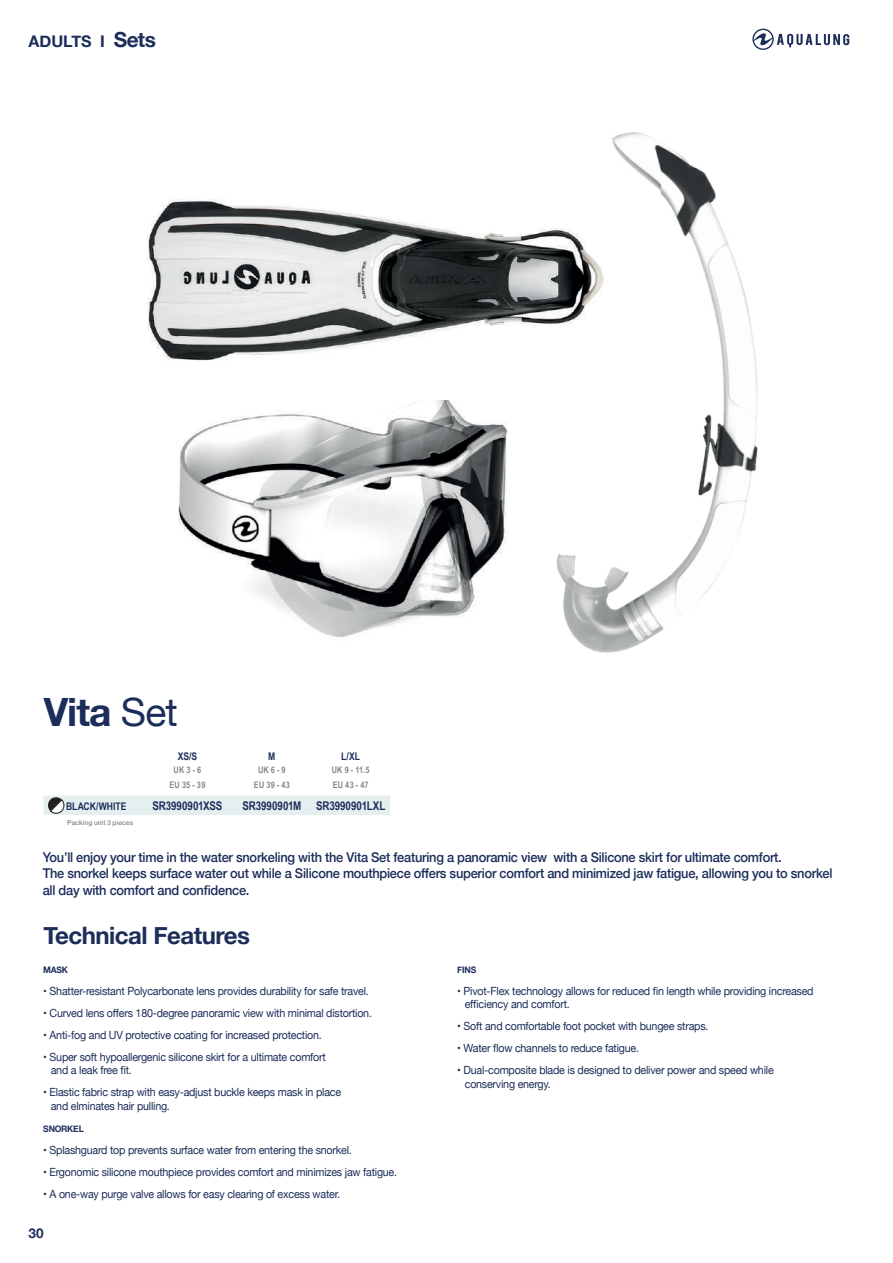
<style>
.page{position:relative;width:893px;height:1263px;background:#fff}
.page>*{position:absolute;margin:0;border:0;box-sizing:border-box;transform-origin:0 0}
.t1{font:700 39px "Helvetica Neue";color:#1c2d5a}
.t2{font:700 24px "Helvetica Neue";letter-spacing:-.02em;color:#1c2d5a}
.t3{font:700 16.05px "Helvetica Neue";color:#1c2d5a}
.t4{font:500 13.5px/16.5px "Helvetica Neue";letter-spacing:-.02em;color:#1c2d5a;scale:.95 1}
.t5{font:700 13.5px "Helvetica Neue";color:#1c2d5a}
.t6{font:700 12px "Arial Narrow";letter-spacing:-.005em;color:#1c2d5a}
.t7{font:11.25px/13.5px "Helvetica Neue";letter-spacing:-.02em;color:#1c2d5a;scale:.95 1}
.t8{font:700 10.5px "Arial Narrow";letter-spacing:-.005em;color:#1c2d5a}
.t9{font:700 9px "Arial Narrow";letter-spacing:.025em;color:#848689}
.t10{font:700 9px "Helvetica Neue";letter-spacing:-.02em;color:#1c2d5a;scale:.95 1}
.t11{font:500 6.75px "Helvetica Neue";letter-spacing:.005em;color:#848689}
.s1{font-size:20.85px}
.s2{font-weight:400}
</style>
<div class="page">
<svg style="left:752px;top:29px;width:97px;height:21px"></svg>
<svg style="left:43px;top:795px;width:347px;height:20px;background:#e3ebec"></svg>
<img style="left:557px;top:132px;width:201px;height:521px">
<img style="left:178px;top:400px;width:330px;height:237px">
<img style="left:147px;top:196px;width:460px;height:204px">
<h3 class="t3" style="left:29px;top:29px;width:129px">ADULTS I <span class="s1">Sets</span></h3>
<h1 class="t1" style="left:44px;top:681px;width:135px">Vita <span class="s2">Set</span></h1>
<p class="t8" style="left:178px;top:749px;width:21px">XS/S</p>
<p class="t8" style="left:268px;top:749px;width:9px">M</p>
<p class="t8" style="left:341px;top:749px;width:21px">L/XL</p>
<p class="t9" style="left:174px;top:763px;width:29px">UK 3 - 6</p>
<p class="t9" style="left:258px;top:763px;width:29px">UK 6 - 9</p>
<p class="t9" style="left:332px;top:763px;width:39px">UK 9 - 11.5</p>
<p class="t9" style="left:170px;top:778px;width:37px">EU 35 - 39</p>
<p class="t9" style="left:254px;top:778px;width:37px">EU 39 - 43</p>
<p class="t9" style="left:333px;top:778px;width:37px">EU 43 - 47</p>
<p class="t8" style="left:66px;top:798px;width:62px">BLACK/WHITE</p>
<p class="t6" style="left:152px;top:796px;width:71px">SR3990901XSS</p>
<p class="t6" style="left:242px;top:796px;width:144px">SR3990901M SR3990901LXL</p>
<p class="t11" style="left:67px;top:817px;width:67px">Packing unit 3 pieces</p>
<p class="t4" style="left:43px;top:848px;width:833px">You’ll enjoy your time in the water snorkeling with the Vita Set featuring a panoramic view with a Silicone skirt for ultimate comfort.<br>The snorkel keeps surface water out while a Silicone mouthpiece offers superior comfort and minimized jaw fatigue, allowing you to snorkel all day with comfort and confidence.</p>
<h2 class="t2" style="left:44px;top:917px;width:208px">Technical Features</h2>
<p class="t10" style="left:43px;top:962px;width:28px">MASK</p>
<p class="t7" style="left:43px;top:985px;width:344px">• Shatter-resistant Polycarbonate lens provides durability for safe travel.</p>
<p class="t7" style="left:43px;top:1007px;width:348px">• Curved lens offers 180-degree panoramic view with minimal distortion.</p>
<p class="t7" style="left:43px;top:1029px;width:295px">• Anti-fog and UV protective coating for increased protection.</p>
<p class="t7" style="left:51px;top:1051px;width:291px;text-indent:-8px">• Super soft hypoallergenic silicone skirt for a ultimate comfort and a leak free fit.</p>
<p class="t7" style="left:51px;top:1086px;width:307px;text-indent:-8px">• Elastic fabric strap with easy-adjust buckle keeps mask in place and elminates hair pulling.</p>
<p class="t10" style="left:43px;top:1121px;width:44px">SNORKEL</p>
<p class="t7" style="left:43px;top:1144px;width:326px">• Splashguard top prevents surface water from entering the snorkel.</p>
<p class="t7" style="left:43px;top:1166px;width:374px">• Ergonomic silicone mouthpiece provides comfort and minimizes jaw fatigue.</p>
<p class="t7" style="left:43px;top:1188px;width:314px">• A one-way purge valve allows for easy clearing of excess water.</p>
<p class="t5" style="left:29px;top:1223px;width:16px">30</p>
<p class="t10" style="left:457px;top:962px;width:21px">FINS</p>
<p class="t7" style="left:465px;top:985px;width:369px;text-indent:-8px">• Pivot-Flex technology allows for reduced fin length while providing increased efficiency and comfort.</p>
<p class="t7" style="left:457px;top:1020px;width:266px">• Soft and comfortable foot pocket with bungee straps.</p>
<p class="t7" style="left:457px;top:1042px;width:193px">• Water flow channels to reduce fatigue.</p>
<p class="t7" style="left:465px;top:1064px;width:327px;text-indent:-8px">• Dual-composite blade is designed to deliver power and speed while conserving energy.</p>
</div>
